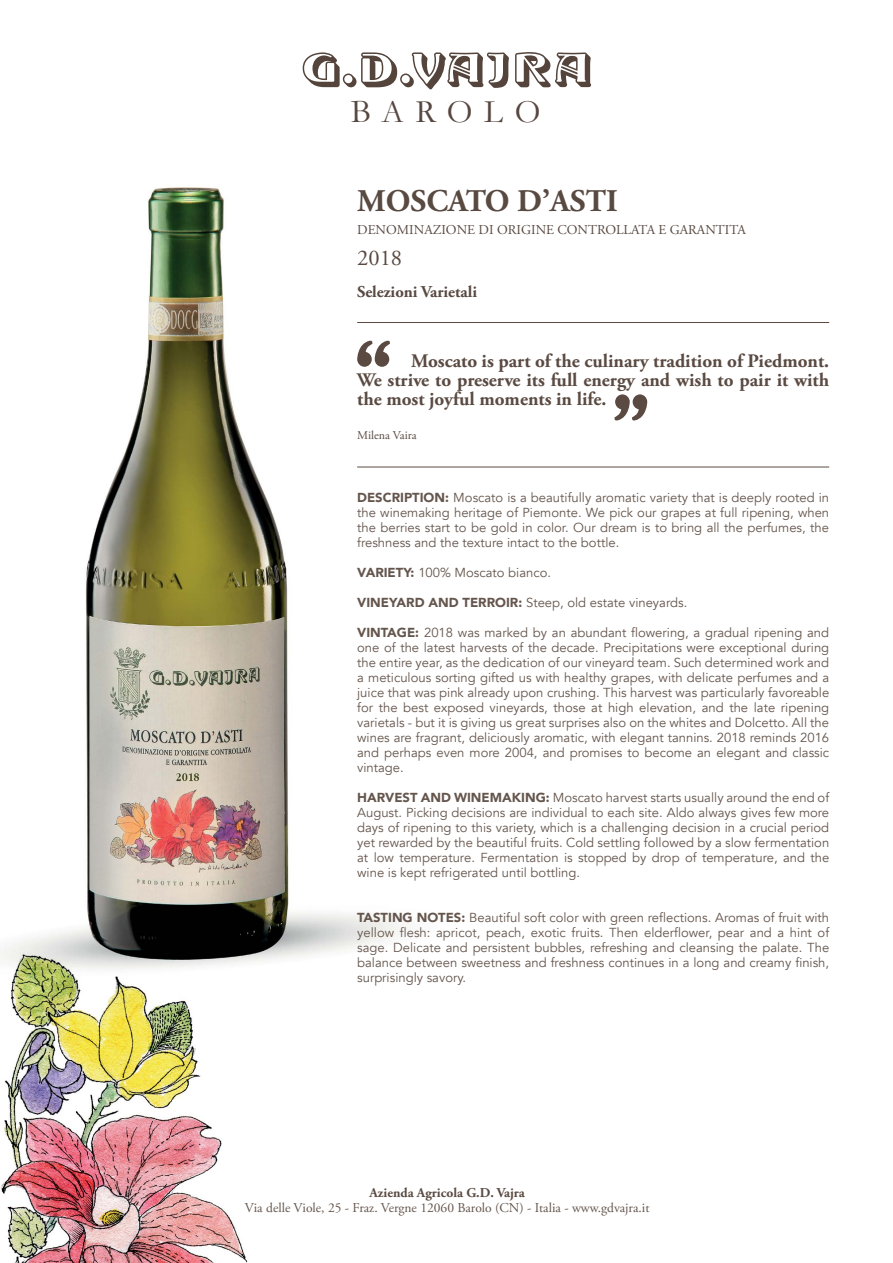
<style>
.page{position:relative;width:893px;height:1263px;background:#fff}
.page>*{position:absolute;margin:0;border:0;box-sizing:border-box;transform-origin:0 0}
.t1{font:33px "Garamond";letter-spacing:.35em;color:#574740}
.t2{font:700 31.5px "Adobe Garamond Pro";color:#584941}
.t3{font:22.5px "Adobe Garamond Pro";color:#584941}
.t4{font:700 19.05px/19px "Adobe Garamond Pro";color:#5a4a42;text-align:justify}
.t5{font:700 16.5px "Adobe Garamond Pro";color:#584941}
.t6{font:13.5px "Adobe Garamond Pro";color:#65564d}
.t7{font:13.5px "Adobe Garamond Pro";color:#584941}
.t8{font:700 13.5px "Adobe Garamond Pro";color:#5a4a42}
.t9{font:13.05px/15px "Avenir";color:#65564d;text-align:justify}
.t10{font:12px "Adobe Garamond Pro";color:#5a4a42}
.s1{font-weight:900}
</style>
<div class="page">
<img style="left:18px;top:187px;width:450px;height:776px">
<svg style="left:357px;top:340px;width:34px;height:27px"></svg>
<hr style="left:357px;top:467px;width:472px;height:1px;background:#5a4a42">
<hr style="left:357px;top:322px;width:472px;height:1px;background:#5a4a42">
<svg style="left:614px;top:394px;width:33px;height:27px"></svg>
<svg style="left:303px;top:52px;width:288px;height:37px"></svg>
<img style="left:0;top:944px;width:251px;height:319px">
<h1 class="t1" style="left:351px;top:89px;width:191px">BAROLO</h1>
<h2 class="t2" style="left:357px;top:183px;width:262px">MOSCATO D’ASTI</h2>
<p class="t7" style="left:357px;top:221px;width:390px">DENOMINAZIONE DI ORIGINE CONTROLLATA E GARANTITA</p>
<h3 class="t3" style="left:357px;top:245px;width:46px">2018</h3>
<p class="t5" style="left:357px;top:282px;width:121px">Selezioni Varietali</p>
<h3 class="t4" style="left:357px;top:352px;width:474px;text-indent:54px">Moscato is part of the culinary tradition of Piedmont.<br>We strive to preserve its full energy and wish to pair it with the most joyful moments in life.</h3>
<p class="t10" style="left:357px;top:428px;width:61px">Milena Vaira</p>
<p class="t9" style="left:357px;top:490px;width:473px"><span class="s1">DESCRIPTION:</span> Moscato is a beautifully aromatic variety that is deeply rooted in the winemaking heritage of Piemonte. We pick our grapes at full ripening, when the berries start to be gold in color. Our dream is to bring all the perfumes, the freshness and the texture intact to the bottle.</p>
<p class="t9" style="left:357px;top:565px;width:195px"><span class="s1">VARIETY:</span> 100% Moscato bianco.</p>
<p class="t9" style="left:357px;top:595px;width:332px"><span class="s1">VINEYARD AND TERROIR:</span> Steep, old estate vineyards.</p>
<p class="t9" style="left:357px;top:625px;width:474px"><span class="s1">VINTAGE:</span> 2018 was marked by an abundant flowering, a gradual ripening and one of the latest harvests of the decade. Precipitations were exceptional during the entire year, as the dedication of our vineyard team. Such determined work and a meticulous sorting gifted us with healthy grapes, with delicate perfumes and a juice that was pink already upon crushing. This harvest was particularly favoreable for the best exposed vineyards, those at high elevation, and the late ripening varietals - but it is giving us great surprises also on the whites and Dolcetto. All the wines are fragrant, deliciously aromatic, with elegant tannins. 2018 reminds 2016 and perhaps even more 2004, and promises to become an elegant and classic vintage.</p>
<p class="t9" style="left:357px;top:790px;width:474px"><span class="s1">HARVEST AND WINEMAKING:</span> Moscato harvest starts usually around the end of August. Picking decisions are individual to each site. Aldo always gives few more days of ripening to this variety, which is a challenging decision in a crucial period yet rewarded by the beautiful fruits. Cold settling followed by a slow fermentation at low temperature. Fermentation is stopped by drop of temperature, and the wine is kept refrigerated until bottling.</p>
<p class="t9" style="left:357px;top:910px;width:474px"><span class="s1">TASTING NOTES:</span> Beautiful soft color with green reflections. Aromas of fruit with yellow flesh: apricot, peach, exotic fruits. Then elderflower, pear and a hint of sage. Delicate and persistent bubbles, refreshing and cleansing the palate. The balance between sweetness and freshness continues in a long and creamy finish, surprisingly savory.</p>
<p class="t8" style="left:369px;top:1185px;width:157px">Azienda Agricola G.D. Vajra</p>
<p class="t6" style="left:245px;top:1199px;width:406px">Via delle Viole, 25 - Fraz. Vergne 12060 Barolo (CN) - Italia - www.gdvajra.it</p>
</div>
